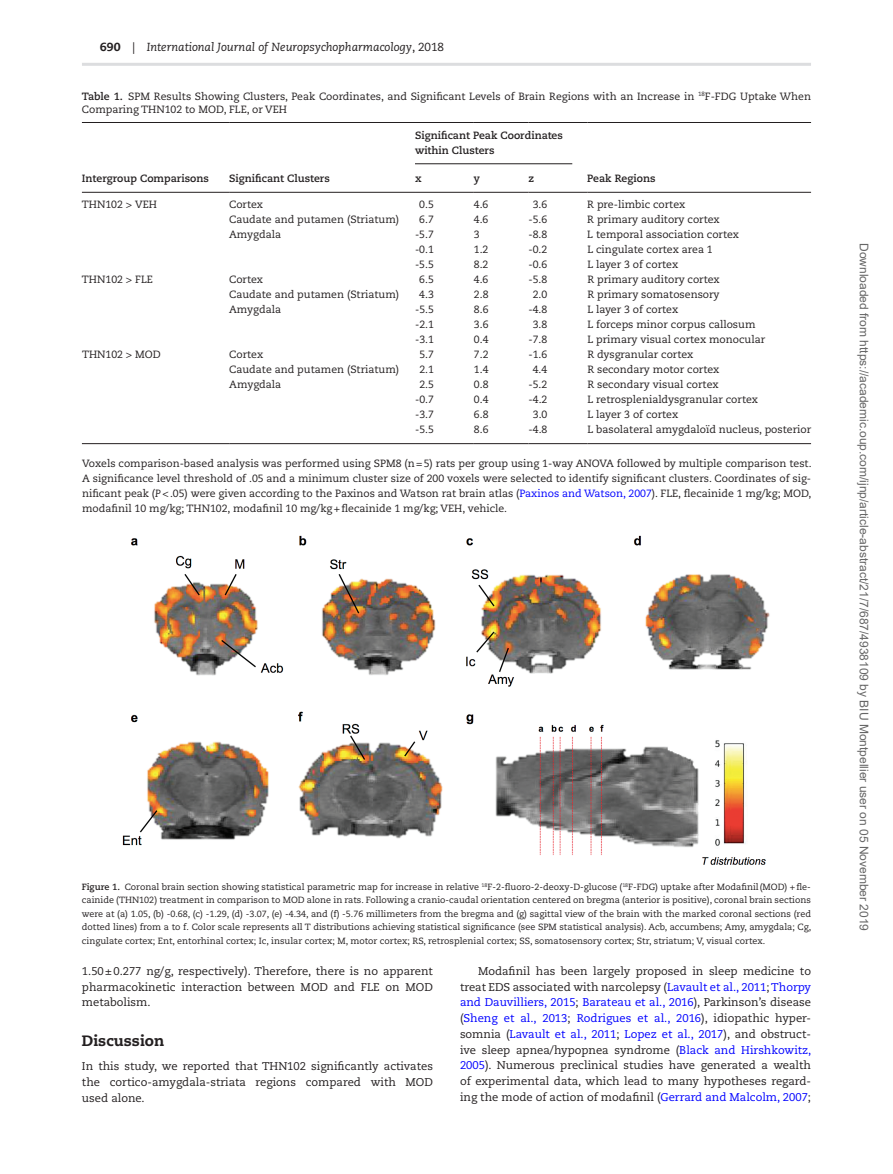
<style>
.page{position:relative;width:893px;height:1174px;background:#fff}
.page>*{position:absolute;margin:0;border:0;box-sizing:border-box;transform-origin:0 0}
.t1{font:800 15px "Caecilia LT Std";color:#231f20}
.t2{font:12px "Arial";color:#666}
.t3{font:italic 11.7px "Caecilia LT Std";color:#231f20}
.t4{font:11.25px/15.8px "Caecilia LT Std";color:#231f20;text-align:justify}
.t5{font:10.5px/15px "Caecilia LT Std";color:#231f20}
.t6{font:700 10.5px/15px "Caecilia LT Std";color:#231f20}
.t7{font:9px/13.5px "Caecilia LT Std";color:#231f20;text-align:justify}
.s1{font-weight:800;font-style:normal}
.s2{font-style:normal}
.s3{font-weight:700}
.s4{font-style:italic}
.s5{color:#00f}
</style>
<div class="page">
<hr style="left:82px;top:63px;width:729px;height:3px;background:#dcdddf">
<img style="left:122px;top:535px;width:648px;height:330px">
<hr style="left:82px;top:192px;width:147px;height:1px;background:#231f20">
<hr style="left:229px;top:192px;width:186px;height:1px;background:#231f20">
<hr style="left:587px;top:192px;width:224px;height:1px;background:#231f20">
<hr style="left:82px;top:122px;width:147px;height:1px;background:#231f20">
<hr style="left:229px;top:122px;width:186px;height:1px;background:#231f20">
<hr style="left:415px;top:122px;width:59px;height:1px;background:#231f20">
<hr style="left:474px;top:122px;width:54px;height:1px;background:#231f20">
<hr style="left:528px;top:122px;width:59px;height:1px;background:#231f20">
<hr style="left:587px;top:122px;width:224px;height:1px;background:#231f20">
<hr style="left:415px;top:192px;width:59px;height:1px;background:#231f20">
<hr style="left:474px;top:192px;width:54px;height:1px;background:#231f20">
<hr style="left:528px;top:192px;width:59px;height:1px;background:#231f20">
<hr style="left:82px;top:443px;width:147px;height:1px;background:#231f20">
<hr style="left:229px;top:443px;width:186px;height:1px;background:#231f20">
<hr style="left:415px;top:443px;width:59px;height:1px;background:#231f20">
<hr style="left:474px;top:443px;width:54px;height:1px;background:#231f20">
<hr style="left:528px;top:443px;width:59px;height:1px;background:#231f20">
<hr style="left:587px;top:443px;width:224px;height:1px;background:#231f20">
<hr style="left:415px;top:163px;width:157px;height:1px;background:#231f20">
<p class="t3" style="left:100px;top:40px;width:346px"><span class="s1">690</span> <span class="s2">|</span> International Journal of Neuropsychopharmacology<span class="s2">, 2018</span></p>
<p class="t5" style="left:82px;top:89px;width:731px;line-height:13.5px"><span class="s3">Table 1.</span> SPM Results Showing Clusters, Peak Coordinates, and Significant Levels of Brain Regions with an Increase in <sup>18</sup>F-FDG Uptake When<br>Comparing THN102 to MOD, FLE, or VEH</p>
<p class="t6" style="left:82px;top:171px;width:128px">Intergroup Comparisons</p>
<p class="t6" style="left:229px;top:171px;width:102px">Significant Clusters</p>
<p class="t6" style="left:415px;top:128px;width:149px">Significant Peak Coordinates within Clusters</p>
<p class="t6" style="left:415px;top:171px;width:8px">x</p>
<p class="t6" style="left:474px;top:171px;width:8px">y</p>
<p class="t6" style="left:528px;top:171px;width:7px">z</p>
<p class="t6" style="left:587px;top:171px;width:70px">Peak Regions</p>
<p class="t5" style="left:82px;top:197px;width:76px">THN102 &gt; VEH</p>
<p class="t5" style="left:229px;top:197px;width:171px">Cortex<br>Caudate and putamen (Striatum)<br>Amygdala</p>
<p class="t5" style="left:419px;top:197px;width:16px">0.5</p>
<p class="t5" style="left:474px;top:197px;width:16px">4.6</p>
<p class="t5" style="left:533px;top:197px;width:16px">3.6</p>
<p class="t5" style="left:587px;top:197px;width:100px">R pre-limbic cortex</p>
<p class="t5" style="left:419px;top:212px;width:16px">6.7</p>
<p class="t5" style="left:474px;top:212px;width:16px">4.6</p>
<p class="t5" style="left:528px;top:212px;width:20px">-5.6</p>
<p class="t5" style="left:587px;top:212px;width:134px">R primary auditory cortex</p>
<p class="t5" style="left:415px;top:227px;width:20px">-5.7</p>
<p class="t5" style="left:474px;top:227px;width:7px">3</p>
<p class="t5" style="left:528px;top:227px;width:20px">-8.8</p>
<p class="t5" style="left:587px;top:227px;width:153px">L temporal association cortex</p>
<p class="t5" style="left:415px;top:242px;width:20px">-0.1</p>
<p class="t5" style="left:474px;top:242px;width:16px">1.2</p>
<p class="t5" style="left:528px;top:242px;width:20px">-0.2</p>
<p class="t5" style="left:587px;top:242px;width:127px">L cingulate cortex area 1</p>
<p class="t5" style="left:415px;top:257px;width:20px">-5.5</p>
<p class="t5" style="left:474px;top:257px;width:16px">8.2</p>
<p class="t5" style="left:528px;top:257px;width:20px">-0.6</p>
<p class="t5" style="left:587px;top:257px;width:92px">L layer 3 of cortex</p>
<p class="t5" style="left:82px;top:272px;width:72px">THN102 &gt; FLE</p>
<p class="t5" style="left:229px;top:272px;width:171px">Cortex<br>Caudate and putamen (Striatum)<br>Amygdala</p>
<p class="t5" style="left:419px;top:272px;width:16px">6.5</p>
<p class="t5" style="left:474px;top:272px;width:16px">4.6</p>
<p class="t5" style="left:528px;top:272px;width:20px">-5.8</p>
<p class="t5" style="left:587px;top:272px;width:134px">R primary auditory cortex</p>
<p class="t5" style="left:419px;top:287px;width:16px">4.3</p>
<p class="t5" style="left:474px;top:287px;width:16px">2.8</p>
<p class="t5" style="left:533px;top:287px;width:16px">2.0</p>
<p class="t5" style="left:587px;top:287px;width:134px">R primary somatosensory</p>
<p class="t5" style="left:415px;top:302px;width:20px">-5.5</p>
<p class="t5" style="left:474px;top:302px;width:16px">8.6</p>
<p class="t5" style="left:528px;top:302px;width:20px">-4.8</p>
<p class="t5" style="left:587px;top:302px;width:92px">L layer 3 of cortex</p>
<p class="t5" style="left:415px;top:317px;width:20px">-2.1</p>
<p class="t5" style="left:474px;top:317px;width:16px">3.6</p>
<p class="t5" style="left:533px;top:317px;width:16px">3.8</p>
<p class="t5" style="left:587px;top:317px;width:170px">L forceps minor corpus callosum</p>
<p class="t5" style="left:415px;top:332px;width:20px">-3.1</p>
<p class="t5" style="left:474px;top:332px;width:16px">0.4</p>
<p class="t5" style="left:528px;top:332px;width:20px">-7.8</p>
<p class="t5" style="left:587px;top:332px;width:179px">L primary visual cortex monocular</p>
<p class="t5" style="left:82px;top:347px;width:80px">THN102 &gt; MOD</p>
<p class="t5" style="left:229px;top:347px;width:171px">Cortex<br>Caudate and putamen (Striatum)<br>Amygdala</p>
<p class="t5" style="left:419px;top:347px;width:16px">5.7</p>
<p class="t5" style="left:474px;top:347px;width:16px">7.2</p>
<p class="t5" style="left:528px;top:347px;width:20px">-1.6</p>
<p class="t5" style="left:587px;top:347px;width:108px">R dysgranular cortex</p>
<p class="t5" style="left:419px;top:362px;width:16px">2.1</p>
<p class="t5" style="left:474px;top:362px;width:16px">1.4</p>
<p class="t5" style="left:533px;top:362px;width:16px">4.4</p>
<p class="t5" style="left:587px;top:362px;width:134px">R secondary motor cortex</p>
<p class="t5" style="left:419px;top:377px;width:16px">2.5</p>
<p class="t5" style="left:474px;top:377px;width:16px">0.8</p>
<p class="t5" style="left:529px;top:377px;width:20px">-5.2</p>
<p class="t5" style="left:587px;top:377px;width:133px">R secondary visual cortex</p>
<p class="t5" style="left:415px;top:392px;width:20px">-0.7</p>
<p class="t5" style="left:474px;top:392px;width:16px">0.4</p>
<p class="t5" style="left:529px;top:392px;width:20px">-4.2</p>
<p class="t5" style="left:587px;top:392px;width:172px">L retrosplenialdysgranular cortex</p>
<p class="t5" style="left:415px;top:407px;width:20px">-3.7</p>
<p class="t5" style="left:474px;top:407px;width:16px">6.8</p>
<p class="t5" style="left:533px;top:407px;width:16px">3.0</p>
<p class="t5" style="left:587px;top:407px;width:92px">L layer 3 of cortex</p>
<p class="t5" style="left:415px;top:422px;width:20px">-5.5</p>
<p class="t5" style="left:474px;top:422px;width:16px">8.6</p>
<p class="t5" style="left:529px;top:422px;width:20px">-4.8</p>
<p class="t5" style="left:587px;top:422px;width:225px">L basolateral amygdaloïd nucleus, posterior</p>
<p class="t5" style="left:82px;top:456px;width:731px;text-align:justify">Voxels comparison-based analysis was performed using SPM8 (n=5) rats per group using 1-way ANOVA followed by multiple comparison test.<br>A significance level threshold of .05 and a minimum cluster size of 200 voxels were selected to identify significant clusters. Coordinates of sig&shy;nificant peak (<span class="s4">P</span>&lt;.05) were given according to the Paxinos and Watson rat brain atlas (<span class="s5">Paxinos and Watson, 2007</span>). FLE, flecainide 1 mg/kg; MOD, modafinil 10 mg/kg; THN102, modafinil 10 mg/kg+flecainide 1 mg/kg; VEH, vehicle.</p>
<p class="t7" style="left:82px;top:880px;width:731px"><span class="s3">Figure 1.</span> Coronal brain section showing statistical parametric map for increase in relative <sup>18</sup>F-2-fluoro-2-deoxy-D-glucose (<sup>18</sup>F-FDG) uptake after Modafinil(MOD) +fle&shy;cainide (THN102) treatment in comparison to MOD alone in rats. Following a cranio-caudal orientation centered on bregma (anterior is positive), coronal brain sections were at (a) 1.05, (b) -0.68, (c) -1.29, (d) -3.07, (e) -4.34, and (f) -5.76 millimeters from the bregma and (g) sagittal view of the brain with the marked coronal sections (red dotted lines) from a to f. Color scale represents all T distributions achieving statistical significance (see SPM statistical analysis). Acb, accumbens; Amy, amygdala; Cg, cingulate cortex; Ent, entorhinal cortex; Ic, insular cortex; M, motor cortex; RS, retrosplenial cortex; SS, somatosensory cortex; Str, striatum; V, visual cortex.</p>
<p class="t4" style="left:82px;top:963px;width:353px">1.50±0.277 ng/g, respectively). Therefore, there is no apparent pharmacokinetic interaction between MOD and FLE on MOD metabolism.</p>
<h1 class="t1" style="left:82px;top:1031px;width:84px">Discussion</h1>
<p class="t4" style="left:82px;top:1058px;width:353px">In this study, we reported that THN102 significantly activates the cortico-amygdala-striata regions compared with MOD used alone.</p>
<p class="t4" style="left:460px;top:963px;width:353px;text-indent:18px">Modafinil has been largely proposed in sleep medicine to treat EDS associated with narcolepsy (<span class="s5">Lavault et al., 2011</span>; <span class="s5">Thorpy and Dauvilliers, 2015</span>; <span class="s5">Barateau et al., 2016</span>), Parkinson’s disease (<span class="s5">Sheng et al., 2013</span>; <span class="s5">Rodrigues et al., 2016</span>), idiopathic hyper&shy;somnia (<span class="s5">Lavault et al., 2011</span>; <span class="s5">Lopez et al., 2017</span>), and obstruct&shy;ive sleep apnea/hypopnea syndrome (<span class="s5">Black and Hirshkowitz, 2005</span>). Numerous preclinical studies have generated a wealth of experimental data, which lead to many hypotheses regard&shy;ing the mode of action of modafinil (<span class="s5">Gerrard and Malcolm, 2007</span>;</p>
<p class="t2" style="left:868px;top:243px;width:689px;rotate:90deg">Downloaded from https://academic.oup.com/ijnp/article-abstract/21/7/687/4938109 by BIU Montpellier user on 05 November 2019</p>
</div>
